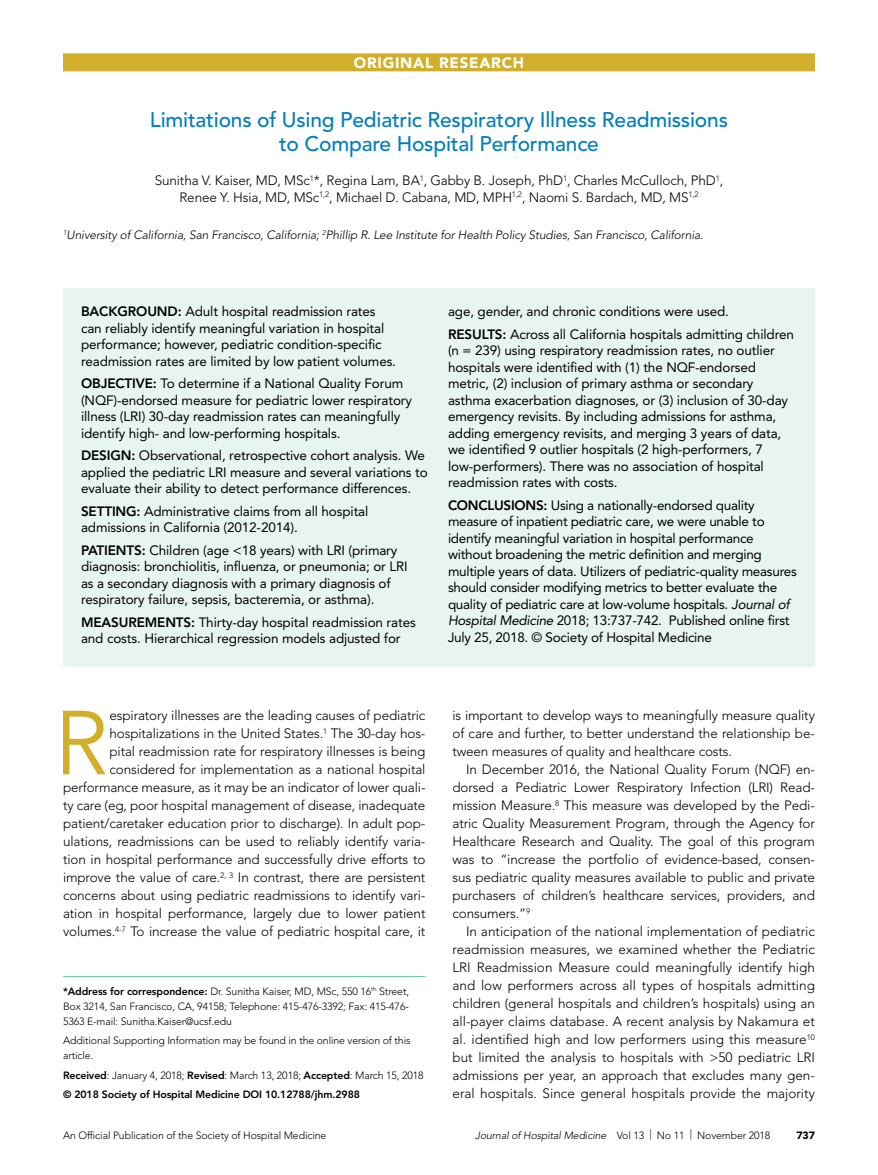
<style>
.page{position:relative;width:878px;height:1175px;background:#fff}
.page>*{position:absolute;margin:0;border:0;box-sizing:border-box;transform-origin:0 0}
.t1{font:89.7px "Avenir LT Std";color:#d2af2b}
.t2{font:500 21px/24px "Avenir LT Std";letter-spacing:-.01em;color:#007dbb;text-align:center}
.t3{font:900 15px "Avenir LT Std";letter-spacing:.05em;color:#fff}
.t4{font:300 13.5px/18px "Avenir LT Std";letter-spacing:-.01em;color:#000;text-align:justify}
.t5{font:13.5px/16.5px "Avenir LT Std";letter-spacing:-.01em;color:#000}
.t6{font:italic 300 12px "Avenir LT Std";letter-spacing:-.01em;color:#000}
.t7{font:300 10.5px/15px "Avenir LT Std";letter-spacing:-.01em;color:#000;text-align:justify}
.t8{font:800 10.5px/19.5px "Avenir LT Std";letter-spacing:-.01em;color:#000}
.t9{font:italic 300 10.5px "Avenir LT Std";letter-spacing:-.01em;color:#000}
.t10{font:900 10.5px "Avenir LT Std";color:#000}
.s1{font-weight:800}
.s2{font-style:italic}
.s3{font-weight:300}
.s4{font-style:normal}
</style>
<div class="page">
<div style="left:63px;top:53px;width:751px;height:18px;background:#d2af2b"></div>
<hr style="left:63px;top:976px;width:362px;height:1px;background:#73c8af">
<div style="left:63px;top:288px;width:751px;height:378px;background:#e8f5ef"></div>
<p class="t3" style="left:354px;top:54px;width:172px">ORIGINAL RESEARCH</p>
<h2 class="t2" style="left:150px;top:108px;width:579px">Limitations of Using Pediatric Respiratory Illness Readmissions to Compare Hospital Performance</h2>
<p class="t4" style="left:155px;top:172px;width:570px;line-height:16.5px;text-align:center">Sunitha V. Kaiser, MD, MSc<sup>1</sup>*, Regina Lam, BA<sup>1</sup>, Gabby B. Joseph, PhD<sup>1</sup>, Charles McCulloch, PhD<sup>1</sup>,<br>Renee Y. Hsia, MD, MSc<sup>1,2</sup>, Michael D. Cabana, MD, MPH<sup>1,2</sup>, Naomi S. Bardach, MD, MS<sup>1,2</sup></p>
<p class="t6" style="left:63px;top:228px;width:641px"><sup>1</sup>University of California, San Francisco, California; <sup>2</sup>Phillip R. Lee Institute for Health Policy Studies, San Francisco, California.</p>
<p class="t5" style="left:81px;top:303px;width:316px"><span class="s1">BACKGROUND:</span> Adult hospital readmission rates can reliably identify meaningful variation in hospital performance; however, pediatric condition-specific readmission rates are limited by low patient volumes.</p>
<p class="t5" style="left:81px;top:375px;width:332px"><span class="s1">OBJECTIVE:</span> To determine if a National Quality Forum (NQF)-endorsed measure for pediatric lower respiratory illness (LRI) 30-day readmission rates can meaningfully identify high- and low-performing hospitals.</p>
<p class="t5" style="left:81px;top:447px;width:348px"><span class="s1">DESIGN:</span> Observational, retrospective cohort analysis. We applied the pediatric LRI measure and several variations to evaluate their ability to detect performance differences.</p>
<p class="t5" style="left:81px;top:503px;width:289px"><span class="s1">SETTING:</span> Administrative claims from all hospital admissions in California (2012-2014).</p>
<p class="t5" style="left:81px;top:542px;width:328px"><span class="s1">PATIENTS:</span> Children (age &lt;18 years) with LRI (primary diagnosis: bronchiolitis, influenza, or pneumonia; or LRI as a secondary diagnosis with a primary diagnosis of respiratory failure, sepsis, bacteremia, or asthma).</p>
<p class="t5" style="left:81px;top:614px;width:336px"><span class="s1">MEASUREMENTS:</span> Thirty-day hospital readmission rates and costs. Hierarchical regression models adjusted for</p>
<p class="t5" style="left:448px;top:300px;width:347px;line-height:22.5px">age, gender, and chronic conditions were used.<br><span class="s1">RESULTS:</span> Across all California hospitals admitting children</p>
<p class="t5" style="left:448px;top:342px;width:341px">(n = 239) using respiratory readmission rates, no outlier hospitals were identified with (1) the NQF-endorsed metric, (2) inclusion of primary asthma or secondary asthma exacerbation diagnoses, or (3) inclusion of 30-day emergency revisits. By including admissions for asthma, adding emergency revisits, and merging 3 years of data, we identified 9 outlier hospitals (2 high-performers, 7 low-performers). There was no association of hospital readmission rates with costs.</p>
<p class="t5" style="left:448px;top:497px;width:350px"><span class="s1">CONCLUSIONS:</span> Using a nationally-endorsed quality measure of inpatient pediatric care, we were unable to identify meaningful variation in hospital performance without broadening the metric definition and merging multiple years of data. Utilizers of pediatric-quality measures should consider modifying metrics to better evaluate the quality of pediatric care at low-volume hospitals. <span class="s2">Journal of Hospital Medicine</span> 2018; 13:737-742. Published online first July 25, 2018. © Society of Hospital Medicine</p>
<p class="t4" style="left:63px;top:706px;width:364px;text-align:right">espiratory illnesses are the leading causes of pediatric hospitalizations in the United States.<sup>1</sup> The 30-day hos-<br>pital readmission rate for respiratory illnesses is being considered for implementation as a national hospital performance measure, as it may be an indicator of lower quali&shy;ty care (eg, poor hospital management of disease, inadequate patient/caretaker education prior to discharge). In adult pop&shy;ulations, readmissions can be used to reliably identify varia&shy;tion in hospital performance and successfully drive efforts to improve the value of care.<sup>2,</sup> <sup>3</sup> In contrast, there are persistent concerns about using pediatric readmissions to identify vari&shy;ation in hospital performance, largely due to lower patient volumes.<sup>4-7</sup> To increase the value of pediatric hospital care, it</p>
<p class="t4" style="left:452px;top:706px;width:364px">is important to develop ways to meaningfully measure quality of care and further, to better understand the relationship be&shy;tween measures of quality and healthcare costs.</p>
<h1 class="t1" style="left:54px;top:691px;width:55px">R</h1>
<p class="t4" style="left:452px;top:760px;width:364px;text-indent:14px">In December 2016, the National Quality Forum (NQF) en&shy;dorsed a Pediatric Lower Respiratory Infection (LRI) Read&shy;mission Measure.<sup>8</sup> This measure was developed by the Pedi&shy;atric Quality Measurement Program, through the Agency for Healthcare Research and Quality. The goal of this program was to “increase the portfolio of evidence-based, consen&shy;sus pediatric quality measures available to public and private purchasers of children’s healthcare services, providers, and consumers.”<sup>9</sup></p>
<p class="t4" style="left:452px;top:922px;width:364px;text-indent:14px">In anticipation of the national implementation of pediatric readmission measures, we examined whether the Pediatric LRI Readmission Measure could meaningfully identify high and low performers across all types of hospitals admitting children (general hospitals and children’s hospitals) using an all-payer claims database. A recent analysis by Nakamura et al. identified high and low performers using this measure<sup>10 </sup>but limited the analysis to hospitals with &gt;50 pediatric LRI admissions per year, an approach that excludes many gen&shy;eral hospitals. Since general hospitals provide the majority</p>
<p class="t7" style="left:63px;top:983px;width:347px"><span class="s1">*Address for correspondence:</span> Dr. Sunitha Kaiser, MD, MSc, 550 16<sup>th</sup> Street, Box 3214, San Francisco, CA, 94158; Telephone: 415-476-3392; Fax: 415-476- 5363 E-mail: Sunitha.Kaiser@ucsf.edu</p>
<p class="t7" style="left:63px;top:1033px;width:349px">Additional Supporting Information may be found in the online version of this article.</p>
<p class="t8" style="left:63px;top:1065px;width:362px">Received<span class="s3">: January 4, 2018;</span> Revised<span class="s3">: March 13, 2018;</span> Accepted<span class="s3">: March 15, 2018 </span>© 2018 Society of Hospital Medicine DOI 10.12788/jhm.2988</p>
<p class="t7" style="left:63px;top:1127px;width:265px">An Official Publication of the Society of Hospital Medicine</p>
<p class="t9" style="left:475px;top:1129px;width:297px">Journal of Hospital Medicine <span class="s4">Vol 13 | No 11 | November 2018</span></p>
<p class="t10" style="left:796px;top:1128px;width:20px">737</p>
</div>
